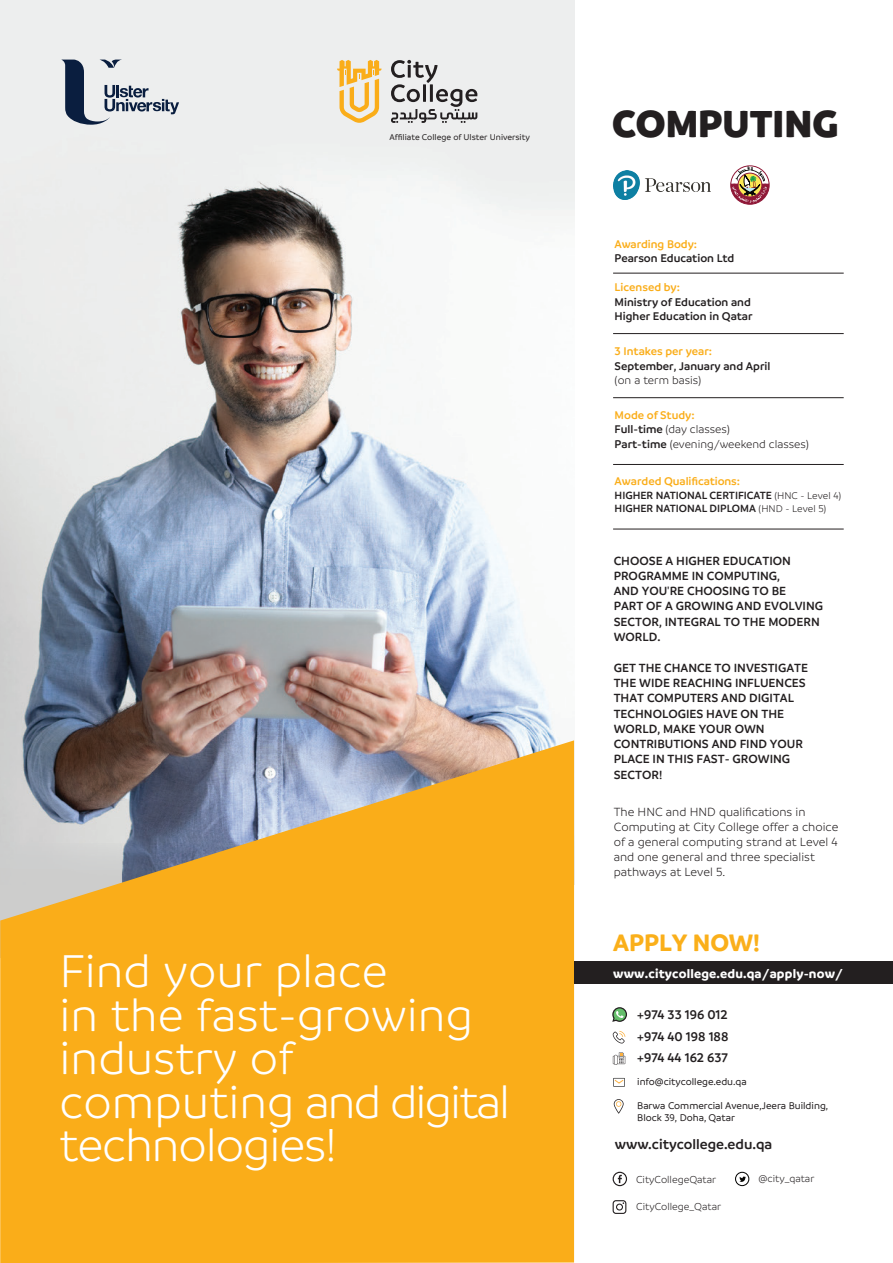
<style>
.page{position:relative;width:893px;height:1263px;background:#fff}
.page>*{position:absolute;margin:0;border:0;box-sizing:border-box;transform-origin:0 0}
.t1{font:300 49.5px/43.5px "Branding";color:#fff}
.t2{font:900 40.5px "Branding";color:#231f20}
.t3{font:700 25.5px "Branding";color:#faaf1a}
.t4{font:600 15px "Branding";color:#231f20}
.t5{font:600 13.5px/21px "Branding";color:#231f20}
.t6{font:700 13.5px "Branding";letter-spacing:.01em;color:#fff}
.t7{font:600 12.75px/15.3px "Branding";color:#231f20}
.t8{font:300 12.75px/15px "Branding";color:#231f20}
.t9{font:600 12px/14.4px "Branding";color:#231f20}
.t10{font:300 12px/14.4px "Branding";color:#231f20}
.t11{font:600 12px "Branding";color:#faad19}
.t12{font:600 11.25px/13.5px "Branding";color:#231f20}
.t13{font:300 10.8px "Branding";color:#231f20}
.t14{font:500 10.5px/12.6px "Branding";color:#231f20}
.t15{font:500 9px "Branding";color:#231f20}
.s1{font-weight:600;color:#faad19}
.s2{font-weight:600}
.s3{font-weight:300;font-size:10.5px}
</style>
<div class="page">
<img style="left:0;top:0;width:574px;height:740px">
<svg style="left:391px;top:60px;width:86px;height:63px;background:#bcbcbc"></svg>
<svg style="left:337px;top:60px;width:45px;height:63px;background:#f2d294"></svg>
<svg style="left:61px;top:60px;width:118px;height:65px;background:#b2b8c1"></svg>
<svg style="left:0;top:740px;width:574px;height:523px;background:#e8a931"></svg>
<img style="left:614px;top:170px;width:96px;height:29px">
<svg style="left:731px;top:166px;width:38px;height:38px"></svg>
<div style="left:574px;top:961px;width:319px;height:23px;background:#231f20"></div>
<svg style="left:614px;top:1099px;width:10px;height:15px"></svg>
<svg style="left:613px;top:1052px;width:12px;height:13px"></svg>
<svg style="left:613px;top:1031px;width:12px;height:12px"></svg>
<svg style="left:613px;top:1078px;width:12px;height:9px"></svg>
<svg style="left:612px;top:1007px;width:15px;height:15px"></svg>
<svg style="left:613px;top:1172px;width:14px;height:14px"></svg>
<svg style="left:613px;top:1200px;width:13px;height:14px"></svg>
<svg style="left:735px;top:1172px;width:14px;height:14px"></svg>
<hr style="left:613px;top:273px;width:231px;height:1px;background:#231f20">
<hr style="left:613px;top:333px;width:231px;height:1px;background:#231f20">
<hr style="left:613px;top:397px;width:231px;height:1px;background:#231f20">
<hr style="left:613px;top:464px;width:231px;height:1px;background:#231f20">
<hr style="left:613px;top:529px;width:231px;height:1px;background:#231f20">
<p class="t15" style="left:389px;top:132px;width:142px">Affiliate College of Ulster University</p>
<h1 class="t1" style="left:60px;top:950px;width:452px">Find your place<br>in the fast-growing industry of computing and digital technologies!</h1>
<h2 class="t2" style="left:612px;top:100px;width:228px">COMPUTING</h2>
<p class="t11" style="left:615px;top:238px;width:84px">Awarding Body:</p>
<p class="t9" style="left:615px;top:251px;width:121px">Pearson Education Ltd</p>
<p class="t11" style="left:615px;top:281px;width:67px">Licensed by:</p>
<p class="t9" style="left:615px;top:295px;width:139px">Ministry of Education and<br>Higher Education in Qatar</p>
<p class="t11" style="left:615px;top:345px;width:99px">3 Intakes per year:</p>
<p class="t9" style="left:615px;top:359px;width:157px">September, January and April</p>
<p class="t10" style="left:615px;top:373px;width:88px">(on a term basis)</p>
<p class="t10" style="left:615px;top:408px;width:196px"><span class="s1">Mode of Study:<br></span><span class="s2">Full-time</span> (day classes)<br><span class="s2">Part-time</span> (evening/weekend classes)</p>
<p class="t11" style="left:615px;top:475px;width:127px">Awarded Qualifications:</p>
<p class="t12" style="left:615px;top:488px;width:228px">HIGHER NATIONAL CERTIFICATE <span class="s3">(HNC - Level 4)<br></span>HIGHER NATIONAL DIPLOMA <span class="s3">(HND - Level 5)</span></p>
<p class="t7" style="left:614px;top:553px;width:211px">CHOOSE A HIGHER EDUCATION<br>PROGRAMME IN COMPUTING,<br>AND YOU'RE CHOOSING TO BE<br>PART OF A GROWING AND EVOLVING<br>SECTOR, INTEGRAL TO THE MODERN<br>WORLD.</p>
<p class="t7" style="left:614px;top:660px;width:196px">GET THE CHANCE TO INVESTIGATE<br>THE WIDE REACHING INFLUENCES<br>THAT COMPUTERS AND DIGITAL<br>TECHNOLOGIES HAVE ON THE<br>WORLD, MAKE YOUR OWN<br>CONTRIBUTIONS AND FIND YOUR<br>PLACE IN THIS FAST- GROWING<br>SECTOR!</p>
<p class="t8" style="left:614px;top:805px;width:226px">The HNC and HND qualifications in Computing at City College offer a choice of a general computing strand at Level 4 and one general and three specialist pathways at Level 5.</p>
<h3 class="t3" style="left:613px;top:928px;width:148px">APPLY NOW!</h3>
<p class="t6" style="left:613px;top:965px;width:231px">www.citycollege.edu.qa/apply-now/</p>
<p class="t5" style="left:637px;top:1004px;width:92px">+974 33 196 012</p>
<p class="t5" style="left:637px;top:1026px;width:93px">+974 40 198 188 +974 44 162 637</p>
<p class="t14" style="left:637px;top:1075px;width:111px">info@citycollege.edu.qa</p>
<p class="t14" style="left:637px;top:1099px;width:192px">Barwa Commercial Avenue,Jeera Building,<br>Block 39, Doha, Qatar</p>
<p class="t4" style="left:615px;top:1136px;width:159px">www.citycollege.edu.qa</p>
<p class="t13" style="left:636px;top:1174px;width:82px">CityCollegeQatar</p>
<p class="t13" style="left:636px;top:1201px;width:86px">CityCollege_Qatar</p>
<p class="t13" style="left:758px;top:1173px;width:57px">@city_qatar</p>
</div>
